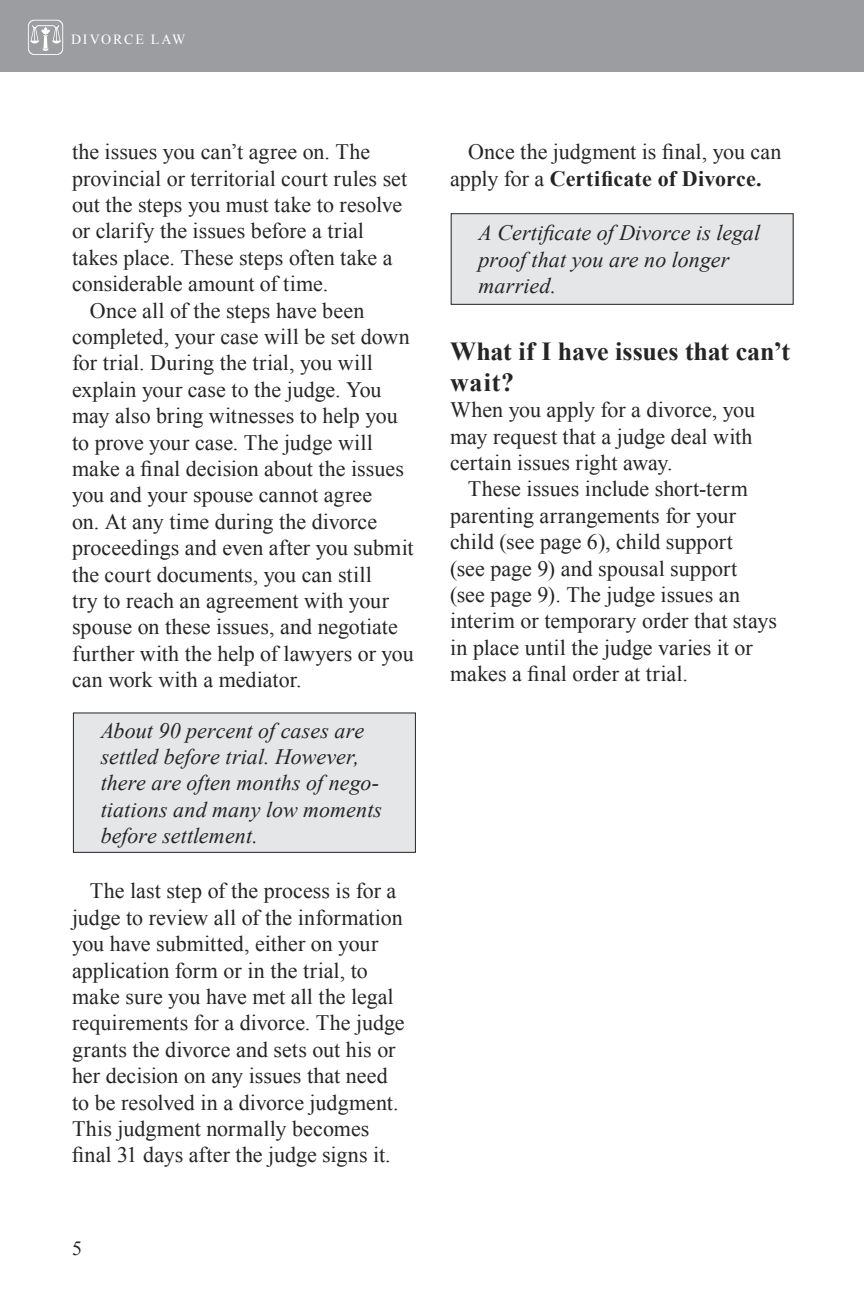
<style>
.page{position:relative;width:864px;height:1296px;background:#fff}
.page>*{position:absolute;margin:0;border:0;box-sizing:border-box;transform-origin:0 0}
.t1{font:700 26px/31.2px "Times New Roman";letter-spacing:-.005em;color:#262424}
.t2{font:22px/26.4px "Times New Roman";color:#262424}
.t3{font:italic 22px/26.4px "Times New Roman";letter-spacing:.005em;color:#262424}
.t4{font:20px "Times New Roman";color:#262424}
.t5{font:14px "Times New Roman";letter-spacing:.125em;color:#fff}
.s1{font-weight:700}
</style>
<div class="page">
<div style="left:0;top:0;width:864px;height:72px;background:#9c9da0"></div>
<svg style="left:28px;top:20px;width:35px;height:35px"></svg>
<div style="left:73px;top:713px;width:342px;height:139px;background:#e5e6e7"></div>
<div style="left:73px;top:713px;width:343px;height:140px;border:1px solid #262424"></div>
<div style="left:451px;top:214px;width:342px;height:90px;background:#e5e6e7"></div>
<div style="left:451px;top:213px;width:342px;height:92px;border:1px solid #262424"></div>
<p class="t5" style="left:71px;top:30px;width:116px">DIVORCE LAW</p>
<p class="t2" style="left:72px;top:138px;width:300px">the issues you can’t agree on. The</p>
<p class="t2" style="left:72px;top:165px;width:337px">provincial or territorial court rules set</p>
<p class="t2" style="left:72px;top:191px;width:332px">out the steps you must take to resolve</p>
<p class="t2" style="left:72px;top:218px;width:294px">or clarify the issues before a trial</p>
<p class="t2" style="left:72px;top:244px;width:322px">takes place. These steps often take a</p>
<p class="t2" style="left:72px;top:270px;width:258px">considerable amount of time.</p>
<p class="t2" style="left:90px;top:297px;width:276px">Once all of the steps have been</p>
<p class="t2" style="left:72px;top:323px;width:339px">completed, your case will be set down</p>
<p class="t2" style="left:72px;top:350px;width:302px">for trial. During the trial, you will</p>
<p class="t2" style="left:72px;top:376px;width:311px">explain your case to the judge. You</p>
<p class="t2" style="left:72px;top:402px;width:327px">may also bring witnesses to help you</p>
<p class="t2" style="left:72px;top:429px;width:302px">to prove your case. The judge will</p>
<p class="t2" style="left:72px;top:455px;width:333px">make a final decision about the issues</p>
<p class="t2" style="left:72px;top:482px;width:302px">you and your spouse cannot agree</p>
<p class="t2" style="left:72px;top:508px;width:307px">on. At any time during the divorce</p>
<p class="t2" style="left:72px;top:534px;width:343px">proceedings and even after you submit</p>
<p class="t2" style="left:72px;top:561px;width:301px">the court documents, you can still</p>
<p class="t2" style="left:72px;top:587px;width:319px">try to reach an agreement with your</p>
<p class="t2" style="left:72px;top:614px;width:328px">spouse on these issues, and negotiate</p>
<p class="t2" style="left:72px;top:640px;width:343px">further with the help of lawyers or you</p>
<p class="t2" style="left:72px;top:666px;width:231px">can work with a mediator.</p>
<p class="t3" style="left:101px;top:716px;width:283px">About 90 percent of cases are settled before trial. However, there are often months of nego&shy;tiations and many low moments before settlement.</p>
<p class="t2" style="left:72px;top:878px;width:334px;text-indent:18px">The last step of the process is for a judge to review all of the information you have submitted, either on your application form or in the trial, to make sure you have met all the legal requirements for a divorce. The judge grants the divorce and sets out his or her decision on any issues that need to be resolved in a divorce judgment.<br>This judgment normally becomes final 31 days after the judge signs it.</p>
<p class="t4" style="left:72px;top:1235px;width:11px">5</p>
<p class="t2" style="left:450px;top:138px;width:333px;text-indent:18px">Once the judgment is final, you can apply for a <span class="s1">Certificate of Divorce.</span></p>
<p class="t3" style="left:478px;top:219px;width:283px">A Certificate of Divorce is legal proof that you are no longer married.</p>
<p class="t1" style="left:450px;top:335px;width:342px">What if I have issues that can’t wait?</p>
<p class="t2" style="left:450px;top:396px;width:307px;text-align:justify">When you apply for a divorce, you may request that a judge deal with certain issues right away.</p>
<p class="t2" style="left:450px;top:476px;width:328px;text-indent:18px">These issues include short-term parenting arrangements for your child (see page 6), child support<br>(see page 9) and spousal support (see page 9). The judge issues an interim or temporary order that stays in place until the judge varies it or makes a final order at trial.</p>
</div>
